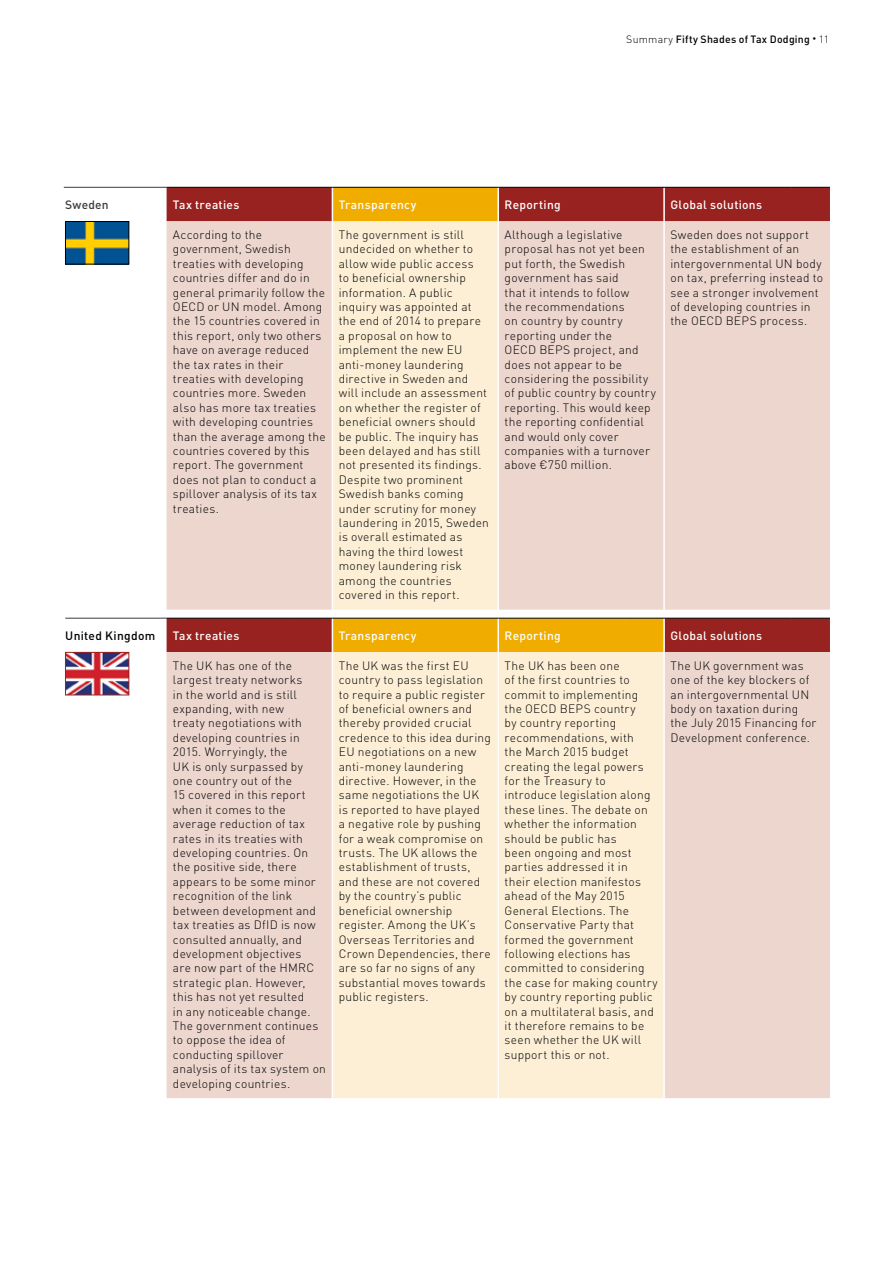
<style>
.page{position:relative;width:893px;height:1263px;background:#fff}
.page>*{position:absolute;margin:0;border:0;box-sizing:border-box;transform-origin:0 0}
.t1{font:300 12px/14.4px "DINOT";letter-spacing:.02em;color:#000}
.t2{font:500 12px "DINOT";letter-spacing:.025em;color:#fff}
.t3{font:500 12px "DINOT";letter-spacing:.025em;color:#000}
.t4{font:500 12px "DINOT";letter-spacing:.015em;color:#3c3c3b}
.t5{font:500 10.5px "DINOT";letter-spacing:.025em;color:#000}
.s1{font-weight:300}
.s2{font-size:7.5px}
</style>
<div class="page">
<div style="left:167px;top:188px;width:663px;height:33px;background:#98221f"></div>
<svg style="left:333px;top:188px;width:330px;height:33px;background:#c4670f"></svg>
<div style="left:167px;top:221px;width:663px;height:877px;background:#ecd6ce"></div>
<svg style="left:333px;top:221px;width:330px;height:877px;background:#f8e7cc"></svg>
<hr style="left:332px;top:187px;width:1px;height:34px;background:#fff">
<hr style="left:497px;top:187px;width:2px;height:34px;background:#fff">
<hr style="left:663px;top:187px;width:2px;height:34px;background:#fff">
<hr style="left:332px;top:221px;width:1px;height:389px;background:#fff">
<hr style="left:497px;top:221px;width:2px;height:389px;background:#fff">
<hr style="left:663px;top:221px;width:2px;height:389px;background:#fff">
<svg style="left:497px;top:610px;width:2px;height:8px"></svg>
<svg style="left:663px;top:610px;width:2px;height:8px"></svg>
<hr style="left:332px;top:618px;width:1px;height:34px;background:#fff">
<hr style="left:497px;top:618px;width:2px;height:34px;background:#fff">
<hr style="left:663px;top:618px;width:2px;height:34px;background:#fff">
<hr style="left:332px;top:652px;width:1px;height:446px;background:#fff">
<hr style="left:497px;top:652px;width:2px;height:446px;background:#fff">
<hr style="left:663px;top:652px;width:2px;height:446px;background:#fff">
<hr style="left:64px;top:187px;width:103px;height:1px;background:#3c3c3b">
<hr style="left:167px;top:187px;width:127px;height:1px;background:#000">
<hr style="left:294px;top:187px;width:38px;height:1px;background:#000">
<hr style="left:332px;top:187px;width:128px;height:1px;background:#000">
<hr style="left:460px;top:187px;width:38px;height:1px;background:#000">
<hr style="left:498px;top:187px;width:128px;height:1px;background:#000">
<hr style="left:626px;top:187px;width:38px;height:1px;background:#000">
<hr style="left:664px;top:187px;width:128px;height:1px;background:#000">
<hr style="left:792px;top:187px;width:38px;height:1px;background:#000">
<hr style="left:65px;top:618px;width:102px;height:1px;background:#3c3c3b">
<hr style="left:167px;top:618px;width:127px;height:1px;background:#000">
<hr style="left:294px;top:618px;width:38px;height:1px;background:#000">
<hr style="left:332px;top:618px;width:128px;height:1px;background:#000">
<hr style="left:460px;top:618px;width:38px;height:1px;background:#000">
<hr style="left:498px;top:618px;width:128px;height:1px;background:#000">
<hr style="left:626px;top:618px;width:38px;height:1px;background:#000">
<hr style="left:664px;top:618px;width:128px;height:1px;background:#000">
<hr style="left:792px;top:618px;width:38px;height:1px;background:#000">
<img style="left:67px;top:223px;width:60px;height:39px">
<div style="left:65px;top:221px;width:64px;height:43px;border:1px solid #000"></div>
<img style="left:67px;top:654px;width:60px;height:39px">
<div style="left:65px;top:652px;width:64px;height:43px;border:1px solid #98221f"></div>
<p class="t5" style="left:626px;top:32px;width:204px"><span class="s1">Summary</span> Fifty Shades of Tax Dodging <span class="s2">•</span> <span class="s1">11</span></p>
<p class="t4" style="left:65px;top:197px;width:45px">Sweden</p>
<p class="t2" style="left:173px;top:197px;width:68px">Tax treaties</p>
<p class="t2" style="left:339px;top:197px;width:79px">Transparency</p>
<p class="t2" style="left:505px;top:197px;width:58px">Reporting</p>
<p class="t2" style="left:670px;top:197px;width:93px">Global solutions</p>
<p class="t1" style="left:173px;top:227px;width:154px">According to the government, Swedish treaties with developing countries differ and do in general primarily follow the<br>OECD or UN model. Among the 15 countries covered in this report, only two others have on average reduced the tax rates in their treaties with developing countries more. Sweden also has more tax treaties with developing countries than the average among the countries covered by this report. The government does not plan to conduct a spillover analysis of its tax treaties.</p>
<p class="t1" style="left:339px;top:227px;width:152px">The government is still undecided on whether to allow wide public access<br>to beneficial ownership information. A public inquiry was appointed at the end of 2014 to prepare a proposal on how to implement the new EU anti-money laundering directive in Sweden and will include an assessment on whether the register of beneficial owners should be public. The inquiry has been delayed and has still not presented its findings.<br>Despite two prominent<br>Swedish banks coming under scrutiny for money laundering in 2015, Sweden is overall estimated as having the third lowest money laundering risk among the countries covered in this report.</p>
<p class="t1" style="left:505px;top:227px;width:153px">Although a legislative proposal has not yet been put forth, the Swedish government has said<br>that it intends to follow<br>the recommendations<br>on country by country reporting under the<br>OECD BEPS project, and does not appear to be considering the possibility of public country by country reporting. This would keep the reporting confidential and would only cover companies with a turnover above €750 million.</p>
<p class="t1" style="left:670px;top:227px;width:154px">Sweden does not support the establishment of an intergovernmental UN body on tax, preferring instead to see a stronger involvement of developing countries in the OECD BEPS process.</p>
<p class="t3" style="left:65px;top:628px;width:92px">United Kingdom</p>
<p class="t2" style="left:173px;top:628px;width:68px">Tax treaties</p>
<p class="t2" style="left:339px;top:628px;width:79px">Transparency</p>
<p class="t2" style="left:505px;top:628px;width:58px">Reporting</p>
<p class="t2" style="left:670px;top:628px;width:93px">Global solutions</p>
<p class="t1" style="left:173px;top:658px;width:155px">The UK has one of the largest treaty networks<br>in the world and is still expanding, with new<br>treaty negotiations with developing countries in<br>2015. Worryingly, the<br>UK is only surpassed by<br>one country out of the<br>15 covered in this report when it comes to the average reduction of tax rates in its treaties with developing countries. On the positive side, there appears to be some minor recognition of the link between development and tax treaties as DfID is now consulted annually, and development objectives<br>are now part of the HMRC strategic plan. However, this has not yet resulted<br>in any noticeable change.<br>The government continues to oppose the idea of conducting spillover analysis of its tax system on developing countries.</p>
<p class="t1" style="left:339px;top:658px;width:154px">The UK was the first EU country to pass legislation to require a public register of beneficial owners and thereby provided crucial credence to this idea during<br>EU negotiations on a new anti-money laundering directive. However, in the same negotiations the UK is reported to have played<br>a negative role by pushing for a weak compromise on trusts. The UK allows the establishment of trusts, and these are not covered by the country’s public beneficial ownership register. Among the UK’s<br>Overseas Territories and<br>Crown Dependencies, there are so far no signs of any substantial moves towards public registers.</p>
<p class="t1" style="left:505px;top:658px;width:154px">The UK has been one<br>of the first countries to commit to implementing the OECD BEPS country<br>by country reporting recommendations, with<br>the March 2015 budget creating the legal powers for the Treasury to introduce legislation along these lines. The debate on whether the information should be public has<br>been ongoing and most parties addressed it in<br>their election manifestos ahead of the May 2015<br>General Elections. The<br>Conservative Party that formed the government following elections has committed to considering the case for making country by country reporting public on a multilateral basis, and it therefore remains to be seen whether the UK will support this or not.</p>
<p class="t1" style="left:670px;top:658px;width:148px">The UK government was one of the key blockers of an intergovernmental UN body on taxation during the July 2015 Financing for<br>Development conference.</p>
</div>
